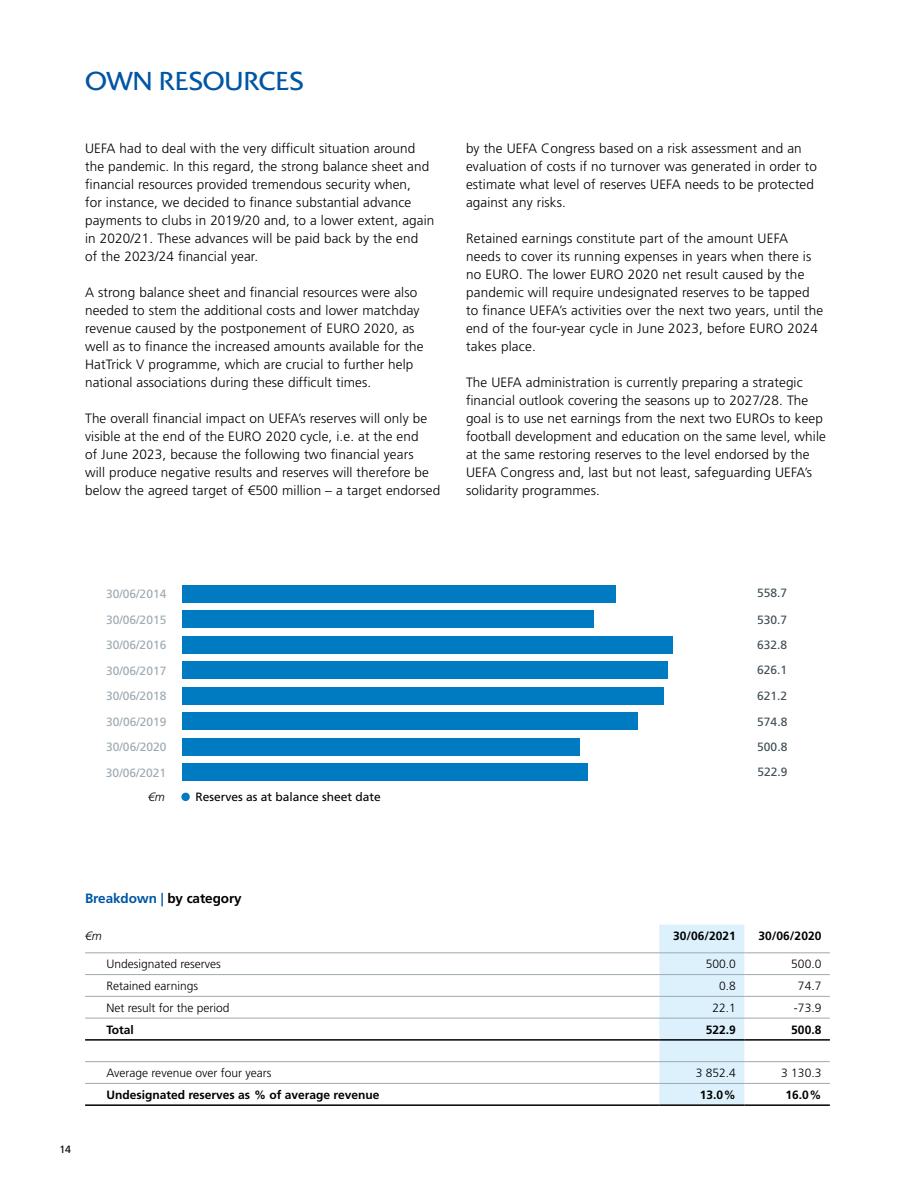
<style>
.page{position:relative;width:915px;height:1191px;background:#fff}
.page>*{position:absolute;margin:0;border:0;box-sizing:border-box;transform-origin:0 0}
.t1{font:27px "UEFA Colosseum";letter-spacing:-.02em;color:#0056a4}
.t2{font:300 13.5px/18px "Frutiger LT Pro";letter-spacing:.01em;color:#000}
.t3{font:700 13.5px "Frutiger LT Pro";letter-spacing:-.005em;color:#0056a4}
.t4{font:300 12px "Frutiger LT Pro";color:#000}
.t5{font:700 12px "Frutiger LT Pro";color:#000}
.t6{font:12px/25.5px "Frutiger LT Pro";color:#9da9b1;text-align:justify}
.t7{font:12px/25.2px "Frutiger LT Pro";color:#3f4e55;text-align:justify}
.t8{font:12px "Frutiger LT Pro";color:#000}
.t9{font:italic 300 12px "Frutiger LT Pro";color:#000}
.t10{font:10.5px "Frutiger LT Pro";color:#000}
.s1{color:#000}
</style>
<div class="page">
<div style="left:659px;top:924px;width:85px;height:180px;background:#ddf1fd"></div>
<svg style="left:85px;top:953px;width:574px;height:110px"></svg>
<hr style="left:85px;top:996px;width:574px;height:1px;background:#9da9b1">
<hr style="left:659px;top:996px;width:85px;height:1px;background:#9da9b1">
<hr style="left:744px;top:996px;width:85px;height:1px;background:#9da9b1">
<hr style="left:85px;top:1083px;width:574px;height:1px;background:#9da9b1">
<hr style="left:85px;top:1104px;width:574px;height:2px;background:#000">
<hr style="left:659px;top:1083px;width:85px;height:1px;background:#9da9b1">
<hr style="left:744px;top:1083px;width:85px;height:1px;background:#9da9b1">
<hr style="left:659px;top:1104px;width:85px;height:2px;background:#000">
<hr style="left:744px;top:1104px;width:85px;height:2px;background:#000">
<hr style="left:85px;top:1017px;width:574px;height:1px;background:#9da9b1">
<hr style="left:85px;top:1039px;width:574px;height:1px;background:#000">
<hr style="left:659px;top:1017px;width:85px;height:1px;background:#9da9b1">
<hr style="left:744px;top:1017px;width:85px;height:1px;background:#9da9b1">
<hr style="left:659px;top:1039px;width:85px;height:1px;background:#000">
<hr style="left:744px;top:1039px;width:85px;height:1px;background:#000">
<hr style="left:85px;top:952px;width:574px;height:1px;background:#9da9b1">
<hr style="left:659px;top:952px;width:85px;height:1px;background:#9da9b1">
<hr style="left:744px;top:952px;width:85px;height:1px;background:#9da9b1">
<hr style="left:85px;top:974px;width:574px;height:1px;background:#9da9b1">
<hr style="left:659px;top:974px;width:85px;height:1px;background:#9da9b1">
<hr style="left:744px;top:974px;width:85px;height:1px;background:#9da9b1">
<hr style="left:85px;top:1061px;width:574px;height:1px;background:#9da9b1">
<hr style="left:659px;top:1061px;width:85px;height:1px;background:#9da9b1">
<hr style="left:744px;top:1061px;width:85px;height:1px;background:#9da9b1">
<div style="left:182px;top:585px;width:433px;height:17px;background:#007bc2"></div>
<div style="left:182px;top:611px;width:411px;height:17px;background:#007bc2"></div>
<div style="left:182px;top:636px;width:490px;height:17px;background:#007bc2"></div>
<div style="left:182px;top:662px;width:485px;height:17px;background:#007bc2"></div>
<div style="left:182px;top:687px;width:481px;height:17px;background:#007bc2"></div>
<div style="left:182px;top:713px;width:455px;height:17px;background:#007bc2"></div>
<div style="left:182px;top:738px;width:397px;height:17px;background:#007bc2"></div>
<svg style="left:181px;top:792px;width:9px;height:9px"></svg>
<div style="left:182px;top:764px;width:405px;height:17px;background:#007bc2"></div>
<h1 class="t1" style="left:85px;top:62px;width:220px">OWN RESOURCES</h1>
<p class="t2" style="left:85px;top:139px;width:351px">UEFA had to deal with the very difficult situation around the pandemic. In this regard, the strong balance sheet and financial resources provided tremendous security when,<br>for instance, we decided to finance substantial advance payments to clubs in 2019/20 and, to a lower extent, again in 2020/21. These advances will be paid back by the end<br>of the 2023/24 financial year.</p>
<p class="t2" style="left:85px;top:283px;width:340px">A strong balance sheet and financial resources were also needed to stem the additional costs and lower matchday revenue caused by the postponement of EURO 2020, as well as to finance the increased amounts available for the HatTrick V programme, which are crucial to further help national associations during these difficult times.</p>
<p class="t2" style="left:85px;top:409px;width:356px">The overall financial impact on UEFA’s reserves will only be visible at the end of the EURO 2020 cycle, i.e. at the end<br>of June 2023, because the following two financial years<br>will produce negative results and reserves will therefore be below the agreed target of €500 million – a target endorsed</p>
<p class="t2" style="left:466px;top:139px;width:352px">by the UEFA Congress based on a risk assessment and an evaluation of costs if no turnover was generated in order to estimate what level of reserves UEFA needs to be protected against any risks.</p>
<p class="t2" style="left:466px;top:229px;width:358px">Retained earnings constitute part of the amount UEFA needs to cover its running expenses in years when there is no EURO. The lower EURO 2020 net result caused by the pandemic will require undesignated reserves to be tapped to finance UEFA’s activities over the next two years, until the end of the four-year cycle in June 2023, before EURO 2024 takes place.</p>
<p class="t2" style="left:466px;top:373px;width:361px">The UEFA administration is currently preparing a strategic financial outlook covering the seasons up to 2027/28. The goal is to use net earnings from the next two EUROs to keep football development and education on the same level, while at the same restoring reserves to the level endorsed by the UEFA Congress and, last but not least, safeguarding UEFA’s solidarity programmes.</p>
<p class="t6" style="left:106px;top:581px;width:62px">30/06/2014</p>
<p class="t7" style="left:757px;top:581px;width:32px">558.7</p>
<p class="t6" style="left:106px;top:606px;width:62px">30/06/2015</p>
<p class="t7" style="left:757px;top:607px;width:32px">530.7</p>
<p class="t6" style="left:106px;top:632px;width:62px">30/06/2016<br>30/06/2017<br>30/06/2018</p>
<p class="t7" style="left:757px;top:632px;width:32px">632.8<br>626.1<br>621.2</p>
<p class="t6" style="left:106px;top:708px;width:62px">30/06/2019<br>30/06/2020</p>
<p class="t7" style="left:757px;top:709px;width:32px;line-height:24.8px">574.8<br>500.8</p>
<p class="t6" style="left:106px;top:759px;width:62px">30/06/2021</p>
<p class="t7" style="left:757px;top:759px;width:32px">522.9</p>
<p class="t9" style="left:148px;top:789px;width:18px">€m</p>
<p class="t8" style="left:195px;top:789px;width:187px">Reserves as at balance sheet date</p>
<p class="t3" style="left:85px;top:890px;width:158px">Breakdown | <span class="s1">by category</span></p>
<p class="t9" style="left:85px;top:929px;width:18px">€m</p>
<p class="t5" style="left:672px;top:928px;width:64px">30/06/2021</p>
<p class="t5" style="left:758px;top:928px;width:64px">30/06/2020</p>
<p class="t4" style="left:106px;top:957px;width:116px">Undesignated reserves</p>
<p class="t4" style="left:705px;top:957px;width:32px">500.0</p>
<p class="t4" style="left:791px;top:957px;width:32px">500.0</p>
<p class="t4" style="left:106px;top:978px;width:93px">Retained earnings</p>
<p class="t4" style="left:718px;top:978px;width:18px">0.8</p>
<p class="t4" style="left:797px;top:978px;width:25px">74.7</p>
<p class="t4" style="left:106px;top:1000px;width:125px">Net result for the period</p>
<p class="t4" style="left:712px;top:1000px;width:25px">22.1</p>
<p class="t4" style="left:793px;top:1000px;width:29px">-73.9</p>
<p class="t5" style="left:106px;top:1022px;width:29px">Total</p>
<p class="t5" style="left:705px;top:1022px;width:32px">522.9</p>
<p class="t5" style="left:791px;top:1022px;width:32px">500.8</p>
<p class="t4" style="left:106px;top:1065px;width:166px">Average revenue over four years</p>
<p class="t4" style="left:695px;top:1065px;width:42px">3 852.4</p>
<p class="t4" style="left:781px;top:1065px;width:42px">3 130.3</p>
<p class="t5" style="left:106px;top:1087px;width:274px">Undesignated reserves as % of average revenue</p>
<p class="t5" style="left:699px;top:1087px;width:37px">13.0%</p>
<p class="t5" style="left:785px;top:1087px;width:37px">16.0%</p>
<p class="t10" style="left:60px;top:1142px;width:13px">14</p>
</div>
